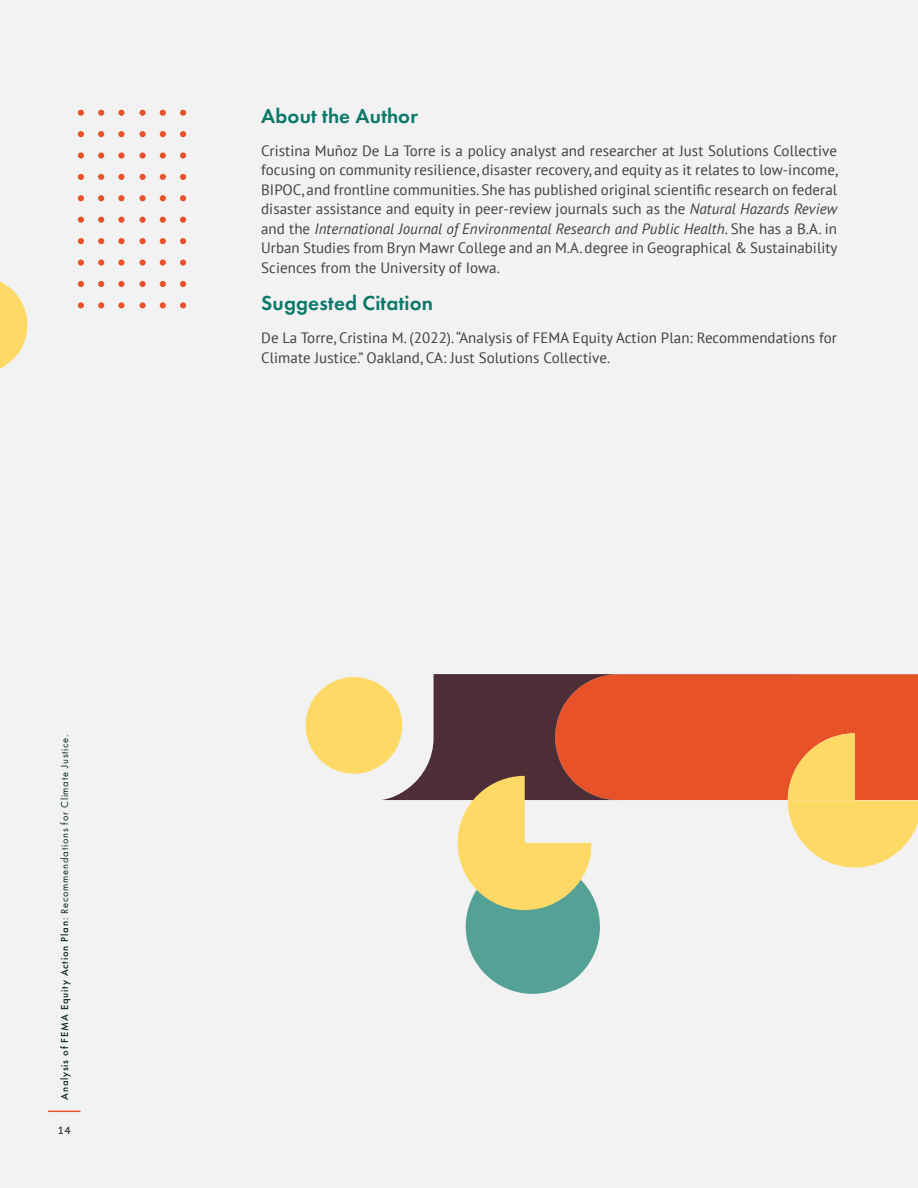
<style>
.page{position:relative;width:918px;height:1188px;background:#f2f2f2}
.page>*{position:absolute;margin:0;border:0;box-sizing:border-box;transform-origin:0 0}
.t1{font:600 21px "Futura PT";letter-spacing:.01em;color:#0b786a}
.Normal_Justified{font:15px/19.5px "PT Sans";letter-spacing:.005em;color:#414042;text-align:justify}
.t2{font:10.5px "Futura PT";letter-spacing:.075em;color:#08261f}
.t3{font:10.5px "PT Sans Caption";color:#231f20}
.s1{font-weight:500}
.s2{font-style:italic}
</style>
<div class="page">
<hr style="left:48px;top:1111px;width:33px;height:1px;background:#e75228">
<svg style="left:78px;top:110px;width:108px;height:198px"></svg>
<svg style="left:0;top:281px;width:27px;height:88px"></svg>
<div style="left:799px;top:674px;width:119px;height:59px;background:#e85229"></div>
<svg style="left:381px;top:674px;width:418px;height:126px;background:#b85640"></svg>
<div style="left:466px;top:860px;width:134px;height:134px;background:#54a196;border-radius:50%"></div>
<div style="left:306px;top:677px;width:96px;height:97px;background:#ffd966;border-radius:50%"></div>
<svg style="left:788px;top:733px;width:130px;height:135px;background:#f6b462"></svg>
<svg style="left:458px;top:776px;width:133px;height:134px"></svg>
<p class="t2" style="left:58px;top:1100px;width:367px;rotate:-90deg"><span class="s1">Analysis of FEMA Equity Action Plan</span>: Recommendations for Climate Justice.</p>
<p class="t3" style="left:58px;top:1124px;width:14px">14</p>
<p class="t1" style="left:261px;top:103px;width:158px">About the Author</p>
<p class="Normal_Justified" style="left:261px;top:141px;width:579px">Cristina Muñoz De La Torre is a policy analyst and researcher at Just Solutions Collective focusing on community resilience, disaster recovery, and equity as it relates to low-income, BIPOC, and frontline communities. She has published original scientific research on federal disaster assistance and equity in peer-review journals such as the <span class="s2">Natural Hazards Review </span>and the <span class="s2">International Journal of Environmental Research and Public Health</span>. She has a B.A. in Urban Studies from Bryn Mawr College and an M.A. degree in Geographical &amp; Sustainability Sciences from the University of Iowa.</p>
<p class="t1" style="left:261px;top:290px;width:173px">Suggested Citation</p>
<p class="Normal_Justified" style="left:261px;top:328px;width:577px">De La Torre, Cristina M. (2022). “Analysis of FEMA Equity Action Plan: Recommendations for<br>Climate Justice.” Oakland, CA: Just Solutions Collective.</p>
</div>
